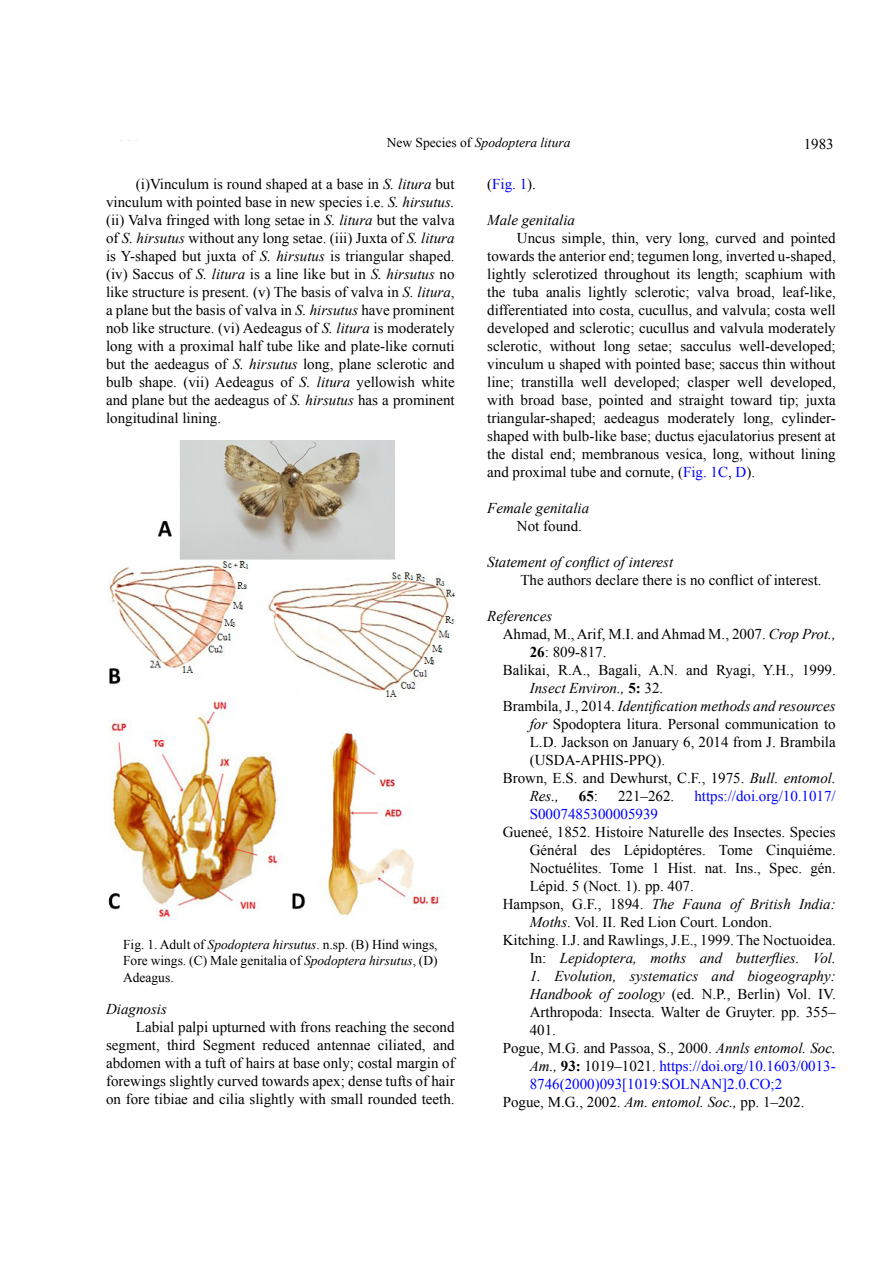
<style>
.page{position:relative;width:893px;height:1263px;background:#fff}
.page>*{position:absolute;margin:0;border:0;box-sizing:border-box;transform-origin:0 0}
.t1{font:15px/18px "Times New Roman";color:#000;text-align:justify}
.t2{font:italic 15px "Times New Roman";color:#000}
.t3{font:15px "Times New Roman";color:#00f}
.t4{font:700 15px "Times New Roman";color:#000}
.t5{font:13.5px/16.2px "Times New Roman";color:#000;text-align:justify}
.t6{font:italic 13.5px "Times New Roman";color:#000}
.s1{font-style:normal}
.s2{font-style:italic}
.s3{color:#000}
.s4{color:#00f}
.s5{font-weight:700}
.s6{font-weight:700;font-style:normal}
.s7{font-weight:400}
.s8{font-style:italic;color:#000}
.s9{font-weight:700;color:#000}
</style>
<div class="page">
<img style="left:108px;top:440px;width:347px;height:480px">
<p class="t6" style="left:387px;top:133px;width:185px"><span class="s1">New Species of</span> Spodoptera litura</p>
<p class="t1" style="left:804px;top:135px;width:31px">1983</p>
<p class="t1" style="left:106px;top:175px;width:350px;text-indent:30px">(i)Vinculum is round shaped at a base in <span class="s2">S. litura</span> but vinculum with pointed base in new species i.e. <span class="s2">S. hirsutus. </span>(ii) Valva fringed with long setae in <span class="s2">S. litura</span> but the valva of <span class="s2">S. hirsutus</span> without any long setae. (iii) Juxta of <span class="s2">S. litura </span>is Y-shaped but juxta of <span class="s2">S. hirsutus</span> is triangular shaped. (iv) Saccus of <span class="s2">S. litura</span> is a line like but in <span class="s2">S. hirsutus</span> no like structure is present. (v) The basis of valva in <span class="s2">S. litura</span>, a plane but the basis of valva in <span class="s2">S. hirsutus</span> have prominent nob like structure. (vi) Aedeagus of <span class="s2">S. litura</span> is moderately long with a proximal half tube like and plate-like cornuti but the aedeagus of <span class="s2">S. hirsutus</span> long, plane sclerotic and bulb shape. (vii) Aedeagus of <span class="s2">S. litura</span> yellowish white and plane but the aedeagus of <span class="s2">S. hirsutus</span> has a prominent longitudinal lining.</p>
<p class="t5" style="left:123px;top:936px;width:316px">Fig. 1. Adult of <span class="s2">Spodoptera hirsutus</span>. n.sp. (B) Hind wings, Fore wings. (C) Male genitalia of <span class="s2">Spodoptera hirsutus</span>, (D)<br>Adeagus.</p>
<p class="t2" style="left:106px;top:998px;width:62px">Diagnosis</p>
<p class="t1" style="left:106px;top:1018px;width:350px;text-indent:30px">Labial palpi upturned with frons reaching the second segment, third Segment reduced antennae ciliated, and abdomen with a tuft of hairs at base only; costal margin of forewings slightly curved towards apex; dense tufts of hair on fore tibiae and cilia slightly with small rounded teeth.</p>
<p class="t3" style="left:487px;top:174px;width:50px"><span class="s3">(</span>Fig. 1<span class="s3">).</span></p>
<p class="t2" style="left:487px;top:210px;width:89px">Male genitalia</p>
<p class="t1" style="left:487px;top:229px;width:350px;text-indent:30px">Uncus simple, thin, very long, curved and pointed towards the anterior end; tegumen long, inverted u-shaped, lightly sclerotized throughout its length; scaphium with the tuba analis lightly sclerotic; valva broad, leaf-like, differentiated into costa, cucullus, and valvula; costa well developed and sclerotic; cucullus and valvula moderately sclerotic, without long setae; sacculus well-developed; vinculum u shaped with pointed base; saccus thin without line; transtilla well developed; clasper well developed, with broad base, pointed and straight toward tip; juxta triangular-shaped; aedeagus moderately long, cylinder&shy;shaped with bulb-like base; ductus ejaculatorius present at the distal end; membranous vesica, long, without lining and proximal tube and cornute, (<span class="s4">Fig. 1C</span>, <span class="s4">D</span>).</p>
<p class="t2" style="left:487px;top:498px;width:104px">Female genitalia</p>
<p class="t1" style="left:517px;top:517px;width:66px">Not found.</p>
<p class="t2" style="left:487px;top:552px;width:188px">Statement of conflict of interest</p>
<p class="t1" style="left:520px;top:571px;width:303px">The authors declare there is no conflict of interest.</p>
<p class="t2" style="left:487px;top:606px;width:67px">References</p>
<p class="t1" style="left:503px;top:625px;width:334px">Ahmad, M., Arif, M.I. and Ahmad M., 2007. <span class="s2">Crop Prot.,</span></p>
<p class="t1" style="left:530px;top:643px;width:78px"><span class="s5">26</span>: 809-817.</p>
<p class="t1" style="left:503px;top:661px;width:335px">Balikai, R.A., Bagali, A.N. and Ryagi, Y.H., 1999.</p>
<p class="t2" style="left:530px;top:678px;width:135px">Insect Environ., <span class="s6">5:</span> <span class="s1">32.</span></p>
<p class="t2" style="left:503px;top:696px;width:335px"><span class="s1">Brambila, J., 2014.</span> Identification methods and resources</p>
<p class="t1" style="left:530px;top:715px;width:308px"><span class="s2">for</span> Spodoptera litura. Personal communication to</p>
<p class="t1" style="left:530px;top:733px;width:308px">L.D. Jackson on January 6, 2014 from J. Brambila</p>
<p class="t1" style="left:530px;top:751px;width:137px">(USDA-APHIS-PPQ).</p>
<p class="t1" style="left:503px;top:769px;width:335px">Brown, E.S. and Dewhurst, C.F., 1975. <span class="s2">Bull. entomol.</span></p>
<p class="t2" style="left:530px;top:786px;width:31px">Res.,</p>
<p class="t4" style="left:579px;top:786px;width:21px">65<span class="s7">:</span></p>
<p class="t1" style="left:618px;top:787px;width:58px">221–262.</p>
<p class="t3" style="left:694px;top:786px;width:143px">https://doi.org/10.1017/</p>
<p class="t3" style="left:530px;top:804px;width:130px">S0007485300005939</p>
<p class="t1" style="left:503px;top:823px;width:335px">Gueneé, 1852. Histoire Naturelle des Insectes. Species</p>
<p class="t1" style="left:530px;top:841px;width:308px">Général des Lépidoptéres. Tome Cinquiéme.</p>
<p class="t1" style="left:530px;top:859px;width:308px">Noctuélites. Tome 1 Hist. nat. Ins., Spec. gén.</p>
<p class="t1" style="left:530px;top:877px;width:166px">Lépid. 5 (Noct. 1). pp. 407.</p>
<p class="t2" style="left:503px;top:894px;width:335px"><span class="s1">Hampson, G.F., 1894.</span> The Fauna of British India:</p>
<p class="t1" style="left:530px;top:913px;width:244px"><span class="s2">Moths</span>. Vol. II. Red Lion Court. London.</p>
<p class="t1" style="left:503px;top:931px;width:335px">Kitching. I.J. and Rawlings, J.E., 1999. The Noctuoidea.</p>
<p class="t2" style="left:530px;top:948px;width:308px"><span class="s1">In:</span> Lepidoptera, moths and butterflies. Vol.</p>
<p class="t2" style="left:530px;top:966px;width:308px">1. Evolution, systematics and biogeography:</p>
<p class="t1" style="left:530px;top:985px;width:308px"><span class="s2">Handbook of zoology</span> (ed. N.P., Berlin) Vol. IV.</p>
<p class="t1" style="left:530px;top:1003px;width:308px">Arthropoda: Insecta. Walter de Gruyter. pp. 355–</p>
<p class="t1" style="left:530px;top:1021px;width:28px">401.</p>
<p class="t1" style="left:503px;top:1039px;width:335px">Pogue, M.G. and Passoa, S., 2000. <span class="s2">Annls entomol. Soc.</span></p>
<p class="t3" style="left:530px;top:1056px;width:308px"><span class="s8">Am.,</span> <span class="s9">93:</span> <span class="s3">1019–1021.</span> https://doi.org/10.1603/0013-</p>
<p class="t3" style="left:530px;top:1074px;width:254px">8746(2000)093[1019:SOLNAN]2.0.CO;2</p>
<p class="t1" style="left:503px;top:1093px;width:303px">Pogue, M.G., 2002. <span class="s2">Am. entomol. Soc.,</span> pp. 1–202.</p>
</div>
